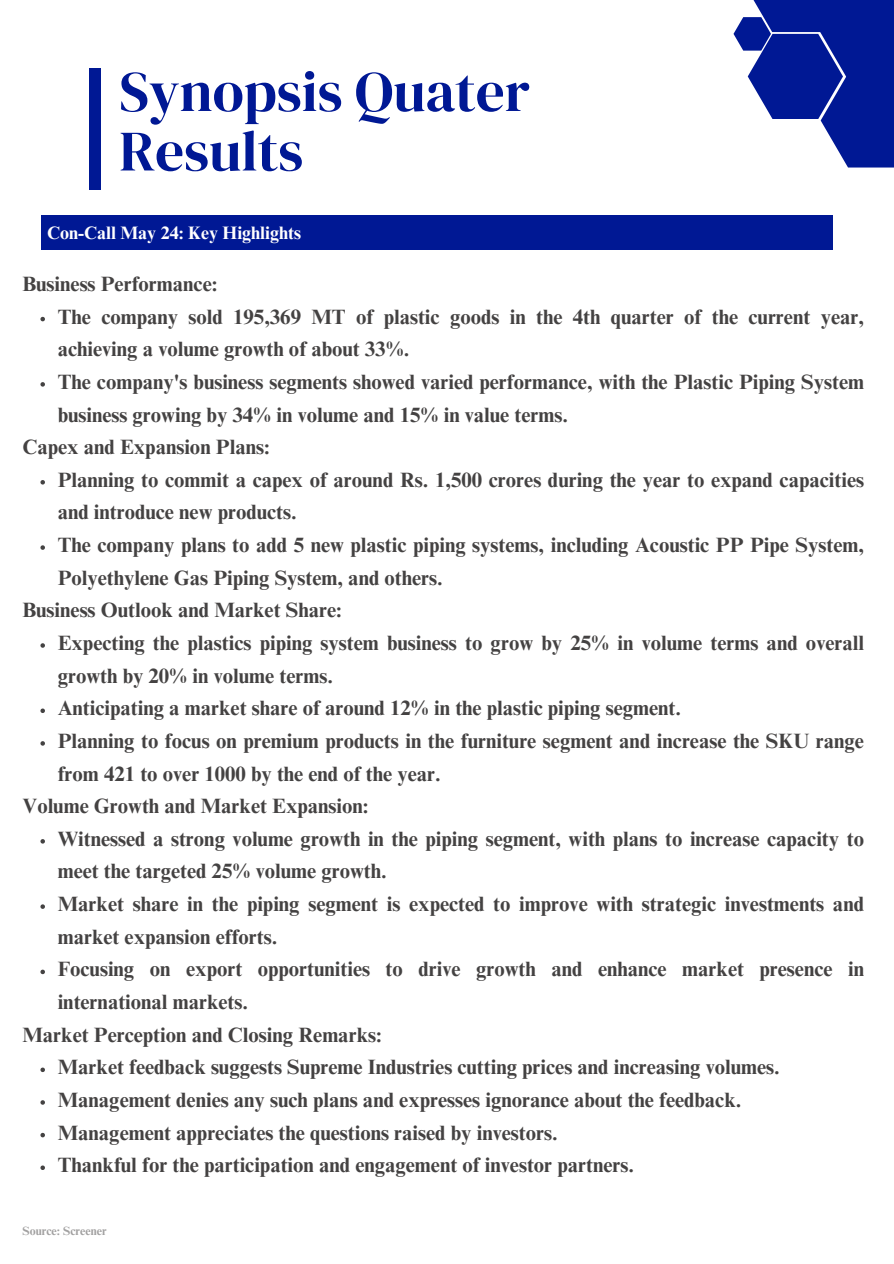
<style>
.page{position:relative;width:894px;height:1264px;background:#fff}
.page>*{position:absolute;margin:0;border:0;box-sizing:border-box;transform-origin:0 0}
.t1{font:57px/59.4px "DM Serif Display";color:#001894}
.t2{font:700 20.7px/32.7px "Times NRMT Pro";color:#444242}
.t3{font:700 19.5px "Times NRMT Pro";color:#fff}
.t4{font:700 18px "Times NRMT Pro";color:#fff}
.t5{font:700 12px "Times NRMT Pro";color:#444242}
</style>
<div class="page">
<div style="left:89px;top:68px;width:12px;height:122px;background:#001894"></div>
<div style="left:801px;top:0;width:92px;height:113px;background:#001894"></div>
<svg style="left:733px;top:17px;width:160px;height:150px"></svg>
<div style="left:744px;top:0;width:114px;height:32px;background:#001894"></div>
<svg style="left:40px;top:317px;width:5px;height:4px"></svg>
<svg style="left:40px;top:382px;width:5px;height:4px"></svg>
<svg style="left:40px;top:480px;width:5px;height:4px"></svg>
<svg style="left:40px;top:545px;width:5px;height:5px"></svg>
<svg style="left:40px;top:643px;width:5px;height:4px"></svg>
<svg style="left:40px;top:708px;width:5px;height:5px"></svg>
<svg style="left:40px;top:741px;width:5px;height:4px"></svg>
<svg style="left:40px;top:839px;width:5px;height:4px"></svg>
<svg style="left:40px;top:904px;width:5px;height:4px"></svg>
<svg style="left:40px;top:969px;width:5px;height:5px"></svg>
<svg style="left:40px;top:1067px;width:5px;height:5px"></svg>
<svg style="left:40px;top:1100px;width:5px;height:4px"></svg>
<svg style="left:40px;top:1132px;width:5px;height:5px"></svg>
<svg style="left:40px;top:1165px;width:5px;height:4px"></svg>
<div style="left:41px;top:215px;width:791px;height:35px;background:#001894"></div>
<h1 class="t1" style="left:119px;top:61px;width:412px">Synopsis Quater<br>Results</h1>
<p class="t3" style="left:53px;top:222px;width:284px">Con-Call Q1FY23: Key Highlights</p>
<h2 class="t2" style="left:22px;top:270px;width:196px">Business Performance:</h2>
<h4 class="t2" style="left:58px;top:303px;width:807px">The company sold 195,369 MT of plastic goods in the 4th quarter of the current year, achieving a volume growth of about 33%.</h4>
<h2 class="t2" style="left:58px;top:368px;width:807px">The company's business segments showed varied performance, with the Plastic Piping System business growing by 34% in volume and 15% in value terms.</h2>
<p class="t2" style="left:22px;top:433px;width:248px">Capex and Expansion Plans:</p>
<p class="t2" style="left:58px;top:466px;width:807px">Planning to commit a capex of around Rs. 1,500 crores during the year to expand capacities and introduce new products.</p>
<h2 class="t2" style="left:58px;top:531px;width:807px">The company plans to add 5 new plastic piping systems, including Acoustic PP Pipe System,<br>Polyethylene Gas Piping System, and others.</h2>
<p class="t2" style="left:22px;top:596px;width:321px">Business Outlook and Market Share:</p>
<p class="t2" style="left:58px;top:629px;width:807px">Expecting the plastics piping system business to grow by 25% in volume terms and overall growth by 20% in volume terms.</p>
<h2 class="t2" style="left:58px;top:694px;width:624px">Anticipating a market share of around 12% in the plastic piping segment.</h2>
<p class="t2" style="left:58px;top:727px;width:807px">Planning to focus on premium products in the furniture segment and increase the SKU range from 421 to over 1000 by the end of the year.</p>
<p class="t2" style="left:22px;top:792px;width:347px">Volume Growth and Market Expansion:</p>
<p class="t2" style="left:58px;top:825px;width:807px">Witnessed a strong volume growth in the piping segment, with plans to increase capacity to meet the targeted 25% volume growth.</p>
<h2 class="t2" style="left:58px;top:890px;width:807px">Market share in the piping segment is expected to improve with strategic investments and market expansion efforts.</h2>
<p class="t2" style="left:58px;top:955px;width:807px">Focusing on export opportunities to drive growth and enhance market presence in international markets.</p>
<p class="t2" style="left:22px;top:1020px;width:360px">Market Perception and Closing Remarks:</p>
<p class="t2" style="left:58px;top:1053px;width:723px">Market feedback suggests Supreme Industries cutting prices and increasing volumes.</p>
<h2 class="t2" style="left:58px;top:1086px;width:685px">Management denies any such plans and expresses ignorance about the feedback.</h2>
<p class="t2" style="left:58px;top:1118px;width:501px">Management appreciates the questions raised by investors.</p>
<p class="t2" style="left:58px;top:1151px;width:577px">Thankful for the participation and engagement of investor partners.</p>
<p class="t4" style="left:47px;top:226px;width:255px">Con-Call May 24: Key Highlights</p>
<p class="t5" style="left:22px;top:1226px;width:86px">Source: Screener</p>
</div>
